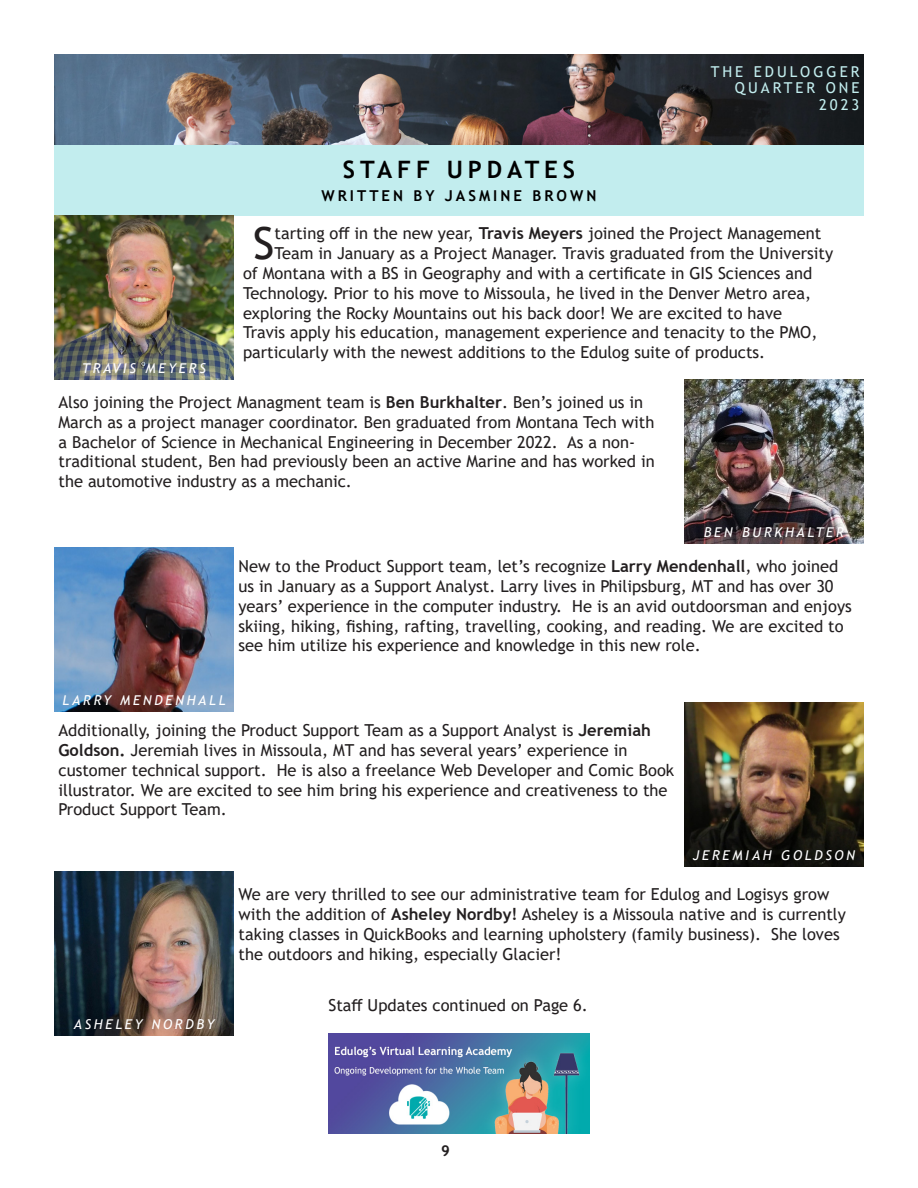
<style>
.page{position:relative;width:918px;height:1188px;background:#fff}
.page>*{position:absolute;margin:0;border:0;box-sizing:border-box;transform-origin:0 0}
.t1{font:44.1px "Trebuchet MS";color:#231f20}
.Title_24pt_White__Al{font:700 24px "Trebuchet MS";letter-spacing:.2em;color:#000}
.t2{font:16.5px/19.8px "Trebuchet MS";color:#231f20}
.t3{font:15px/16.5px "Trebuchet MS";letter-spacing:.2em;color:#c2edee;text-align:right}
.Title_24pt_White__Al-2{font:700 15px "Trebuchet MS";letter-spacing:.2em;color:#000}
.t4{font:700 15px "Trebuchet MS";color:#231f20}
.t5{font:italic 13.5px "Trebuchet MS";letter-spacing:.2em;color:#fff}
.s1{font-weight:700}
</style>
<div class="page">
<img style="left:54px;top:54px;width:810px;height:91px">
<div style="left:54px;top:145px;width:810px;height:70px;background:#c2edee"></div>
<img style="left:54px;top:215px;width:180px;height:164px">
<img style="left:328px;top:1034px;width:262px;height:100px">
<img style="left:684px;top:379px;width:180px;height:164px">
<img style="left:54px;top:548px;width:180px;height:164px">
<img style="left:684px;top:703px;width:180px;height:164px">
<img style="left:54px;top:872px;width:180px;height:164px">
<p class="t5" style="left:82px;top:360px;width:125px">TRAVIS MEYERS</p>
<p class="Title_24pt_White__Al" style="left:343px;top:155px;width:233px">STAFF UPDATES</p>
<p class="Title_24pt_White__Al-2" style="left:322px;top:186px;width:276px">WRITTEN BY JASMINE BROWN</p>
<p class="t3" style="left:711px;top:63px;width:150px">THE EDULOGGER</p>
<p class="t3" style="left:735px;top:79px;width:126px">QUARTER ONE<br>2023</p>
<p class="t1" style="left:253px;top:216px;width:23px">S</p>
<p class="t2" style="left:275px;top:224px;width:548px">tarting off in the new year, <span class="s1">Travis Meyers</span> joined the Project Management</p>
<p class="t2" style="left:275px;top:243px;width:560px">Team in January as a Project Manager. Travis graduated from the University</p>
<p class="t2" style="left:243px;top:263px;width:571px">of Montana with a BS in Geography and with a certificate in GIS Sciences and</p>
<p class="t2" style="left:243px;top:283px;width:570px">Technology. Prior to his move to Missoula, he lived in the Denver Metro area,</p>
<p class="t2" style="left:243px;top:303px;width:541px">exploring the Rocky Mountains out his back door! We are excited to have</p>
<p class="t2" style="left:243px;top:323px;width:576px">Travis apply his education, management experience and tenacity to the PMO,</p>
<p class="t2" style="left:243px;top:342px;width:524px">particularly with the newest additions to the Edulog suite of products.</p>
<p class="t2" style="left:58px;top:392px;width:598px">Also joining the Project Managment team is <span class="s1">Ben Burkhalter</span>. Ben’s joined us in March as a project manager coordinator. Ben graduated from Montana Tech with a Bachelor of Science in Mechanical Engineering in December 2022. As a non&shy;traditional student, Ben had previously been an active Marine and has worked in the automotive industry as a mechanic.</p>
<p class="t5" style="left:704px;top:524px;width:142px">BEN BURKHALTER</p>
<p class="t2" style="left:238px;top:556px;width:615px">New to the Product Support team, let’s recognize <span class="s1">Larry Mendenhall</span>, who joined us in January as a Support Analyst. Larry lives in Philipsburg, MT and has over 30 years’ experience in the computer industry. He is an avid outdoorsman and enjoys skiing, hiking, fishing, rafting, travelling, cooking, and reading. We are excited to see him utilize his experience and knowledge in this new role.</p>
<p class="t5" style="left:63px;top:692px;width:164px">LARRY MENDENHALL</p>
<p class="t2" style="left:58px;top:720px;width:617px">Additionally, joining the Product Support Team as a Support Analyst is <span class="s1">Jeremiah Goldson.</span> Jeremiah lives in Missoula, MT and has several years’ experience in customer technical support. He is also a freelance Web Developer and Comic Book illustrator. We are excited to see him bring his experience and creativeness to the Product Support Team.</p>
<p class="t5" style="left:693px;top:847px;width:163px">JEREMIAH GOLDSON</p>
<p class="t5" style="left:74px;top:1016px;width:142px">ASHELEY NORDBY</p>
<p class="t2" style="left:238px;top:884px;width:609px">We are very thrilled to see our administrative team for Edulog and Logisys grow with the addition of <span class="s1">Asheley Nordby!</span> Asheley is a Missoula native and is currently taking classes in QuickBooks and learning upholstery (family business). She loves the outdoors and hiking, especially Glacier!</p>
<p class="t2" style="left:328px;top:995px;width:261px">Staff Updates continued on Page 6.</p>
<p class="t4" style="left:441px;top:1141px;width:10px">9</p>
</div>
